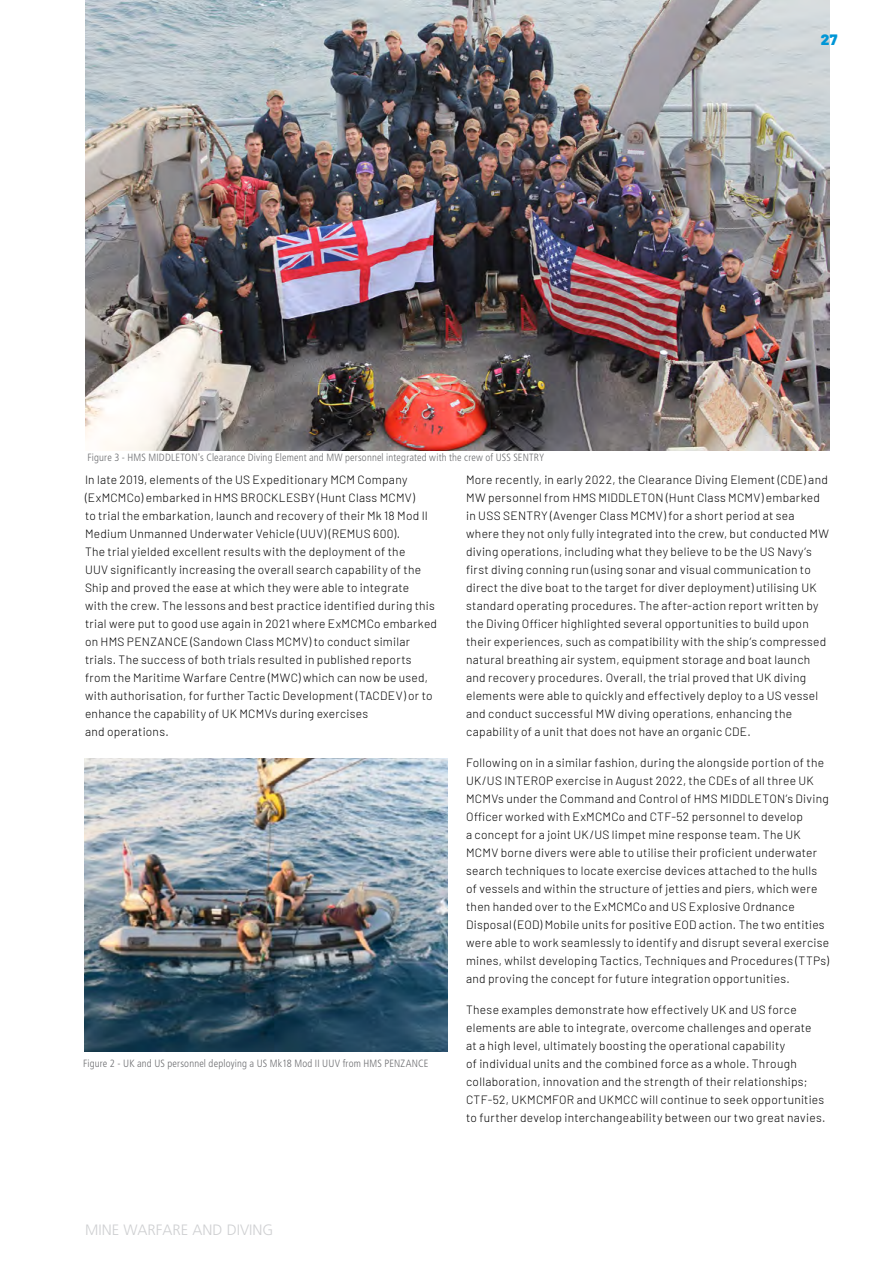
<style>
.page{position:relative;width:893px;height:1263px;background:#fff}
.page>*{position:absolute;margin:0;border:0;box-sizing:border-box;transform-origin:0 0}
.t1{font:300 15px "Frutiger";color:#cfd0d2}
.t2{font:900 15px "Barlow";color:#0096d6}
.t3{font:300 12px/18px "Barlow";letter-spacing:.02em;color:#000}
.t4{font:300 condensed 10.5px "Frutiger LT Std";letter-spacing:.015em;color:#6d6e71}
</style>
<div class="page">
<img style="left:84px;top:758px;width:363px;height:294px">
<img style="left:85px;top:0;width:744px;height:451px">
<p class="t4" style="left:88px;top:451px;width:458px">Figure 3 - HMS MIDDLETON's Clearance Diving Element and MW personnel integrated with the crew of USS SENTRY</p>
<p class="t2" style="left:821px;top:28px;width:18px">27</p>
<p class="t3" style="left:85px;top:470px;width:354px">In late 2019, elements of the US Expeditionary MCM Company (ExMCMCo) embarked in HMS BROCKLESBY (Hunt Class MCMV)<br>to trial the embarkation, launch and recovery of their Mk 18 Mod II Medium Unmanned Underwater Vehicle (UUV) (REMUS 600).<br>The trial yielded excellent results with the deployment of the<br>UUV significantly increasing the overall search capability of the Ship and proved the ease at which they were able to integrate<br>with the crew. The lessons and best practice identified during this trial were put to good use again in 2021 where ExMCMCo embarked on HMS PENZANCE (Sandown Class MCMV) to conduct similar trials. The success of both trials resulted in published reports from the Maritime Warfare Centre (MWC) which can now be used, with authorisation, for further Tactic Development (TACDEV) or to enhance the capability of UK MCMVs during exercises<br>and operations.</p>
<p class="t3" style="left:466px;top:470px;width:365px">More recently, in early 2022, the Clearance Diving Element (CDE) and MW personnel from HMS MIDDLETON (Hunt Class MCMV) embarked in USS SENTRY (Avenger Class MCMV) for a short period at sea where they not only fully integrated into the crew, but conducted MW diving operations, including what they believe to be the US Navy’s first diving conning run (using sonar and visual communication to direct the dive boat to the target for diver deployment) utilising UK standard operating procedures. The after-action report written by the Diving Officer highlighted several opportunities to build upon their experiences, such as compatibility with the ship’s compressed natural breathing air system, equipment storage and boat launch and recovery procedures. Overall, the trial proved that UK diving elements were able to quickly and effectively deploy to a US vessel and conduct successful MW diving operations, enhancing the capability of a unit that does not have an organic CDE.</p>
<p class="t3" style="left:466px;top:753px;width:365px">Following on in a similar fashion, during the alongside portion of the UK/US INTEROP exercise in August 2022, the CDEs of all three UK MCMVs under the Command and Control of HMS MIDDLETON’s Diving Officer worked with ExMCMCo and CTF-52 personnel to develop<br>a concept for a joint UK/US limpet mine response team. The UK MCMV borne divers were able to utilise their proficient underwater search techniques to locate exercise devices attached to the hulls of vessels and within the structure of jetties and piers, which were then handed over to the ExMCMCo and US Explosive Ordnance Disposal (EOD) Mobile units for positive EOD action. The two entities were able to work seamlessly to identify and disrupt several exercise mines, whilst developing Tactics, Techniques and Procedures (TTPs) and proving the concept for future integration opportunities.</p>
<p class="t3" style="left:466px;top:999px;width:361px">These examples demonstrate how effectively UK and US force elements are able to integrate, overcome challenges and operate<br>at a high level, ultimately boosting the operational capability<br>of individual units and the combined force as a whole. Through collaboration, innovation and the strength of their relationships; CTF-52, UKMCMFOR and UKMCC will continue to seek opportunities to further develop interchangeability between our two great navies.</p>
<p class="t4" style="left:83px;top:1057px;width:347px">Figure 2 - UK and US personnel deploying a US Mk18 Mod II UUV from HMS PENZANCE</p>
<p class="t1" style="left:85px;top:1221px;width:190px">MINE WARFARE AND DIVING</p>
</div>
